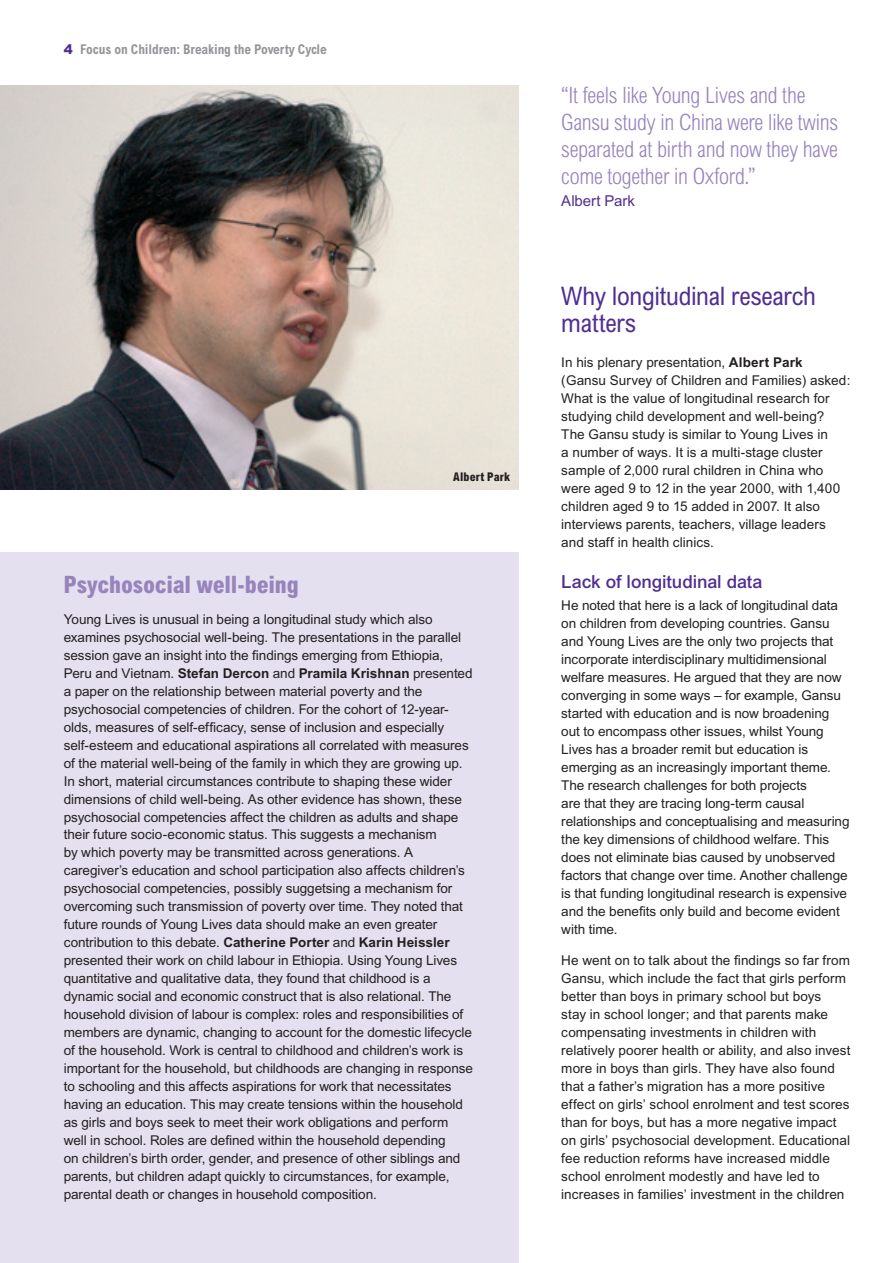
<style>
.page{position:relative;width:893px;height:1263px;background:#fff}
.page>*{position:absolute;margin:0;border:0;box-sizing:border-box;transform-origin:0 0}
.t1{font:condensed 25.5px/27px "Arial";letter-spacing:-.015em;color:#502e92}
.t2{font:800 condensed 24px "Arial";letter-spacing:-.01em;color:#9784bd}
.t3{font:300 condensed 22.5px/27px "Arial";letter-spacing:-.015em;color:#9784bd}
.t4{font:500 18px "Arial";letter-spacing:-.005em;color:#502e92}
.t5{font:15px "Arial";letter-spacing:-.01em;color:#502e92}
.t6{font:13.5px/18px "Arial";letter-spacing:-.005em;color:#231f20}
.t7{font:700 condensed 13.5px "Arial";letter-spacing:-.01em;color:#939598}
.t8{font:800 condensed 12px "Arial";letter-spacing:.015em;color:#231f20}
.s1{font-weight:900;font-stretch:normal;color:#502e92}
.s2{font-weight:700}
.s3{font-style:italic}
</style>
<div class="page">
<img style="left:0;top:85px;width:519px;height:404px">
<div style="left:0;top:553px;width:519px;height:710px;background:#e4e0ef"></div>
<p class="t7" style="left:64px;top:41px;width:265px"><span class="s1">4</span> Focus on Children: Breaking the Poverty Cycle</p>
<p class="t8" style="left:453px;top:469px;width:58px">Albert Park</p>
<h2 class="t2" style="left:64px;top:570px;width:237px">Psychosocial well-being</h2>
<p class="t6" style="left:64px;top:610px;width:411px">Young Lives is unusual in being a longitudinal study which also examines psychosocial well-being. The presentations in the parallel session gave an insight into the findings emerging from Ethiopia, Peru and Vietnam. <span class="s2">Stefan Dercon</span> and <span class="s2">Pramila Krishnan</span> presented a paper on the relationship between material poverty and the psychosocial competencies of children. For the cohort of 12-year&shy;olds, measures of self-efficacy, sense of inclusion and especially self-esteem and educational aspirations all correlated with measures of the material well-being of the family in which they are growing up.<br>In short, material circumstances contribute to shaping these wider dimensions of child well-being. As other evidence has shown, these psychosocial competencies affect the children as adults and shape their future socio-economic status. This suggests a mechanism<br>by which poverty may be transmitted across generations. A caregiver’s education and school participation also affects children’s psychosocial competencies, possibly suggetsing a mechanism for overcoming such transmission of poverty over time. They noted that future rounds of Young Lives data should make an even greater contribution to this debate. <span class="s2">Catherine Porter</span> and <span class="s2">Karin Heissler </span>presented their work on child labour in Ethiopia. Using Young Lives quantitative and qualitative data, they found that childhood is a dynamic social and economic construct that is also relational. The household division of labour is complex: roles and responsibilities of members are dynamic, changing to account for the domestic lifecycle of the household. Work is central to childhood and children’s work is important for the household, but childhoods are changing in response to schooling and this affects aspirations for work that necessitates having an education. This may create tensions within the household as girls and boys seek to meet their work obligations and perform well in school. Roles are defined within the household depending<br>on children’s birth order, gender, and presence of other siblings and parents, but children adapt quickly to circumstances, for example, parental death or changes in household composition.</p>
<h3 class="t3" style="left:561px;top:81px;width:278px">“It feels like Young Lives and the<br>Gansu study in China were like twins separated at birth and now they have come together in Oxford.”</h3>
<p class="t5" style="left:561px;top:192px;width:75px">Albert Park</p>
<h1 class="t1" style="left:561px;top:282px;width:256px">Why longitudinal research matters</h1>
<p class="t6" style="left:561px;top:353px;width:291px">In his plenary presentation, <span class="s2">Albert Park </span>(Gansu Survey of Children and Families) asked:<br>What is the value of longitudinal research for studying child development and well-being?<br>The Gansu study is similar to Young Lives in<br>a number of ways. It is a multi-stage cluster sample of 2,000 rural children in China who were aged 9 to 12 in the year 2000, with 1,400 children aged 9 to 15 added in 2007. It also interviews parents, teachers, village leaders and staff in health clinics.</p>
<h3 class="t4" style="left:561px;top:571px;width:203px">Lack of longitudinal data</h3>
<p class="t6" style="left:561px;top:596px;width:290px">He noted that here is a lack of longitudinal data on children from developing countries. Gansu and Young Lives are the only two projects that incorporate interdisciplinary multidimensional welfare measures. He argued that they are now converging in some ways – for example, Gansu started with education and is now broadening out to encompass other issues, whilst Young Lives has a broader remit but education is emerging as an increasingly important theme<span class="s3">.<br></span>The research challenges for both projects<br>are that they are tracing long-term causal relationships and conceptualising and measuring the key dimensions of childhood welfare. This does not eliminate bias caused by unobserved factors that change over time. Another challenge is that funding longitudinal research is expensive and the benefits only build and become evident with time.</p>
<p class="t6" style="left:561px;top:951px;width:291px">He went on to talk about the findings so far from Gansu, which include the fact that girls perform better than boys in primary school but boys<br>stay in school longer; and that parents make compensating investments in children with relatively poorer health or ability, and also invest more in boys than girls. They have also found that a father’s migration has a more positive effect on girls’ school enrolment and test scores than for boys, but has a more negative impact on girls’ psychosocial development. Educational fee reduction reforms have increased middle school enrolment modestly and have led to increases in families’ investment in the children</p>
</div>
